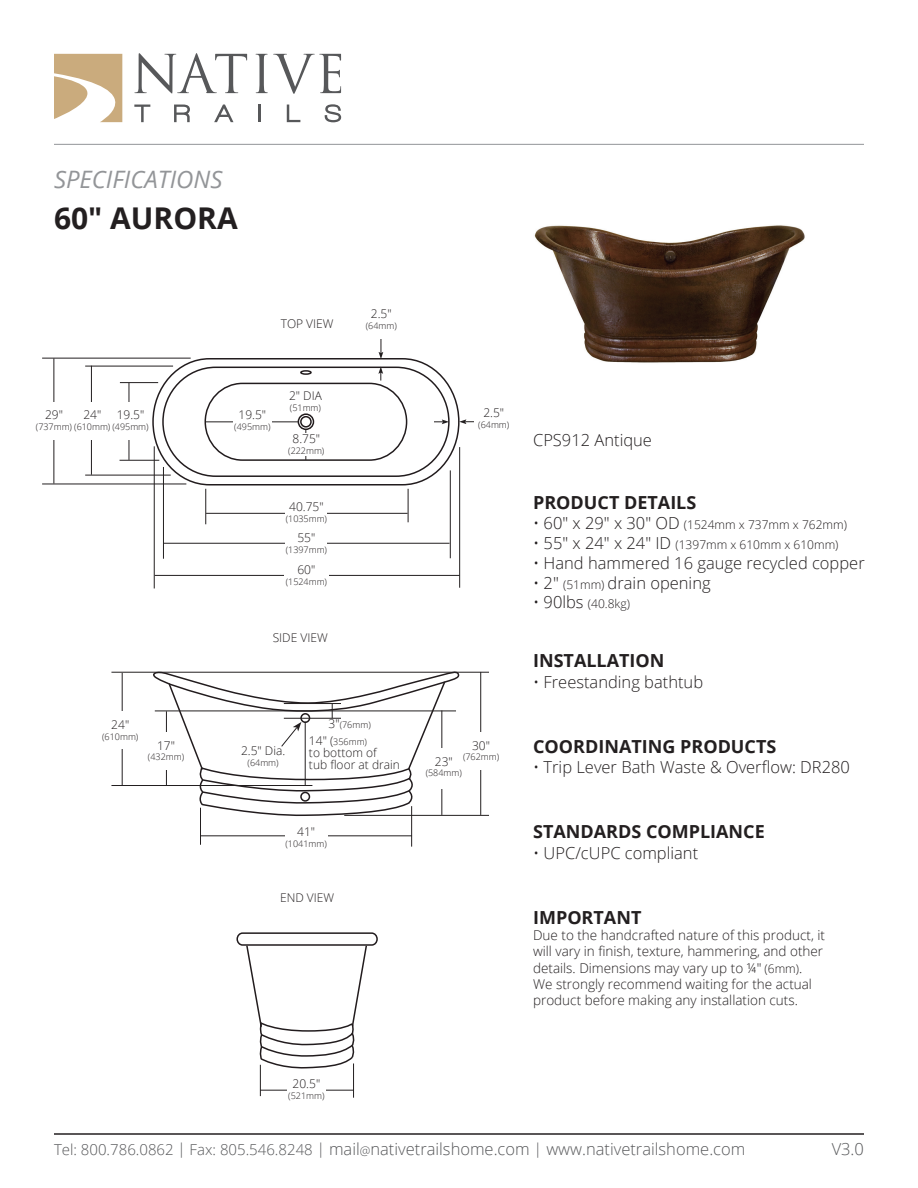
<style>
.page{position:relative;width:918px;height:1188px;background:#fff}
.page>*{position:absolute;margin:0;border:0;box-sizing:border-box;transform-origin:0 0}
.t1{font:700 30px "Open Sans";color:#231f20}
.t2{font:italic 24px "Open Sans";color:#939598}
.t3{font:700 18px "Open Sans";color:#231f20}
.t4{font:300 16.5px "Open Sans";color:#231f20}
.t5{font:300 16.5px "Open Sans";color:#57585a}
.t6{font:300 13.5px/16.2px "Open Sans";color:#231f20}
.t7{font:300 12px/12px "Open Sans";color:#231f20}
.t8{font:300 9px "Open Sans";color:#231f20}
.s1{font-size:16.5px}
.s2{font-size:12px}
.s3{font-size:15px}
</style>
<div class="page">
<img style="left:534px;top:225px;width:271px;height:138px">
<hr style="left:42px;top:358px;width:149px;height:1px;background:#231f20">
<hr style="left:42px;top:484px;width:144px;height:1px;background:#231f20">
<hr style="left:85px;top:366px;width:88px;height:1px;background:#231f20">
<hr style="left:85px;top:475px;width:86px;height:1px;background:#231f20">
<hr style="left:54px;top:358px;width:1px;height:126px;background:#231f20">
<hr style="left:91px;top:366px;width:1px;height:109px;background:#231f20">
<hr style="left:154px;top:446px;width:1px;height:142px;background:#231f20">
<hr style="left:459px;top:447px;width:1px;height:141px;background:#231f20">
<hr style="left:163px;top:467px;width:1px;height:92px;background:#231f20">
<hr style="left:450px;top:470px;width:1px;height:88px;background:#231f20">
<hr style="left:155px;top:575px;width:305px;height:1px;background:#231f20">
<hr style="left:164px;top:543px;width:286px;height:1px;background:#231f20">
<svg style="left:152px;top:339px;width:322px;height:147px"></svg>
<hr style="left:205px;top:489px;width:1px;height:35px;background:#231f20">
<hr style="left:408px;top:489px;width:1px;height:33px;background:#231f20">
<hr style="left:206px;top:513px;width:202px;height:1px;background:#231f20">
<hr style="left:120px;top:382px;width:38px;height:1px;background:#231f20">
<hr style="left:120px;top:460px;width:39px;height:1px;background:#231f20">
<hr style="left:129px;top:383px;width:1px;height:77px;background:#231f20">
<svg style="left:246px;top:946px;width:121px;height:124px"></svg>
<div style="left:236px;top:932px;width:142px;height:14px;border:2px solid #221c1e;border-radius:6px"></div>
<hr style="left:260px;top:1065px;width:1px;height:31px;background:#231f20">
<hr style="left:353px;top:1063px;width:1px;height:35px;background:#231f20">
<hr style="left:260px;top:1090px;width:94px;height:1px;background:#231f20">
<hr style="left:306px;top:429px;width:1px;height:31px;background:#231f20">
<hr style="left:205px;top:422px;width:93px;height:1px;background:#231f20">
<hr style="left:54px;top:1134px;width:810px;height:1px;background:#231f20">
<hr style="left:54px;top:144px;width:810px;height:1px;background:#939598">
<svg style="left:256px;top:54px;width:85px;height:40px"></svg>
<svg style="left:258px;top:105px;width:2px;height:17px"></svg>
<svg style="left:287px;top:105px;width:13px;height:17px"></svg>
<svg style="left:325px;top:104px;width:16px;height:18px"></svg>
<svg style="left:54px;top:53px;width:193px;height:69px"></svg>
<div style="left:111px;top:402px;width:39px;height:37px;background:#fff"></div>
<div style="left:233px;top:402px;width:39px;height:37px;background:#fff"></div>
<div style="left:286px;top:434px;width:41px;height:22px;background:#fff"></div>
<div style="left:272px;top:389px;width:67px;height:23px;background:#fff"></div>
<div style="left:73px;top:402px;width:38px;height:37px;background:#fff"></div>
<div style="left:287px;top:1071px;width:39px;height:37px;background:#fff"></div>
<div style="left:35px;top:402px;width:38px;height:37px;background:#fff"></div>
<div style="left:286px;top:494px;width:41px;height:41px;background:#fff"></div>
<div style="left:286px;top:525px;width:41px;height:40px;background:#fff"></div>
<div style="left:284px;top:557px;width:44px;height:43px;background:#fff"></div>
<hr style="left:200px;top:808px;width:1px;height:37px;background:#231f20">
<hr style="left:411px;top:806px;width:1px;height:41px;background:#231f20">
<hr style="left:200px;top:835px;width:212px;height:1px;background:#231f20">
<hr style="left:111px;top:672px;width:378px;height:1px;background:#231f20">
<hr style="left:480px;top:672px;width:1px;height:143px;background:#231f20">
<hr style="left:111px;top:785px;width:201px;height:1px;background:#231f20">
<hr style="left:344px;top:815px;width:145px;height:1px;background:#231f20">
<hr style="left:122px;top:673px;width:1px;height:112px;background:#231f20">
<div style="left:101px;top:712px;width:38px;height:37px;background:#fff"></div>
<div style="left:285px;top:819px;width:42px;height:41px;background:#fff"></div>
<div style="left:462px;top:733px;width:38px;height:37px;background:#fff"></div>
<div style="left:300px;top:416px;width:12px;height:12px;border:2px solid #221c1e;border-radius:50%"></div>
<div style="left:298px;top:413px;width:16px;height:17px;border:2px solid #221c1e;border-radius:50%"></div>
<div style="left:300px;top:370px;width:12px;height:5px;border:2px solid #221c1e;border-radius:50%"></div>
<svg style="left:150px;top:671px;width:310px;height:146px"></svg>
<hr style="left:284px;top:703px;width:57px;height:1px;background:#231f20">
<hr style="left:284px;top:718px;width:57px;height:1px;background:#231f20">
<div style="left:324px;top:719px;width:51px;height:12px;background:#fff"></div>
<h2 class="t2" style="left:54px;top:166px;width:170px">SPECIFICATIONS</h2>
<h1 class="t1" style="left:54px;top:201px;width:185px">60" AURORA</h1>
<p class="t7" style="left:281px;top:319px;width:54px">TOP VIEW</p>
<p class="t7" style="left:371px;top:309px;width:22px">2.5"</p>
<p class="t8" style="left:366px;top:322px;width:33px">(64mm)</p>
<p class="t7" style="left:117px;top:410px;width:29px">19.5"</p>
<p class="t8" style="left:36px;top:423px;width:114px">(737mm) (610mm) (495mm)</p>
<p class="t7" style="left:45px;top:410px;width:19px">29"</p>
<p class="t7" style="left:83px;top:410px;width:19px">24"</p>
<p class="t7" style="left:239px;top:410px;width:29px">19.5"</p>
<p class="t8" style="left:234px;top:423px;width:38px">(495mm)</p>
<p class="t7" style="left:289px;top:391px;width:34px">2" DIA</p>
<p class="t8" style="left:290px;top:404px;width:33px">(51mm)</p>
<p class="t7" style="left:483px;top:408px;width:22px">2.5"</p>
<p class="t8" style="left:478px;top:421px;width:33px">(64mm)</p>
<p class="t7" style="left:293px;top:434px;width:29px">8.75"</p>
<p class="t8" style="left:288px;top:447px;width:38px">(222mm)</p>
<h3 class="t4" style="left:533px;top:434px;width:120px">CPS912 Antique</h3>
<p class="t7" style="left:289px;top:502px;width:36px">40.75"</p>
<p class="t8" style="left:286px;top:515px;width:43px">(1035mm)</p>
<p class="t7" style="left:297px;top:533px;width:19px">55"</p>
<p class="t8" style="left:286px;top:546px;width:43px">(1397mm)</p>
<p class="t7" style="left:297px;top:565px;width:19px">60"</p>
<p class="t8" style="left:286px;top:578px;width:43px">(1524mm)</p>
<h3 class="t3" style="left:533px;top:493px;width:165px">PRODUCT DETAILS</h3>
<p class="t7" style="left:533px;top:520px;width:315px"><span class="s1">• 60" x 29" x 30" OD</span> (1524mm x 737mm x 762mm)</p>
<p class="t7" style="left:533px;top:540px;width:307px"><span class="s1">• 55" x 24" x 24" ID</span> (1397mm x 610mm x 610mm)</p>
<h3 class="t4" style="left:533px;top:556px;width:333px">• Hand hammered 16 gauge recycled copper</h3>
<h3 class="t4" style="left:533px;top:576px;width:179px">• 2" <span class="s2">(51mm)</span> drain opening</h3>
<p class="t7" style="left:533px;top:599px;width:98px"><span class="s1">• 90lbs</span> (40.8kg)</p>
<p class="t7" style="left:273px;top:633px;width:57px">SIDE VIEW</p>
<h3 class="t3" style="left:533px;top:650px;width:133px">INSTALLATION</h3>
<h3 class="t4" style="left:533px;top:676px;width:172px">• Freestanding bathtub</h3>
<p class="t7" style="left:111px;top:720px;width:19px">24"</p>
<p class="t8" style="left:102px;top:733px;width:38px">(610mm)</p>
<p class="t7" style="left:157px;top:740px;width:19px">17"</p>
<p class="t8" style="left:148px;top:753px;width:38px">(432mm)</p>
<p class="t7" style="left:241px;top:746px;width:46px">2.5" Dia.</p>
<p class="t8" style="left:248px;top:759px;width:33px">(64mm)</p>
<p class="t8" style="left:329px;top:721px;width:44px"><span class="s2">3"</span>(76mm)</p>
<p class="t8" style="left:309px;top:738px;width:60px"><span class="s2">14" (</span>356mm)</p>
<p class="t7" style="left:309px;top:748px;width:92px">to bottom of<br>tub floor at drain</p>
<p class="t7" style="left:472px;top:740px;width:19px">30"</p>
<p class="t8" style="left:463px;top:753px;width:38px">(762mm)</p>
<p class="t7" style="left:435px;top:757px;width:19px">23"</p>
<p class="t8" style="left:426px;top:770px;width:38px">(584mm)</p>
<h3 class="t3" style="left:533px;top:736px;width:245px">COORDINATING PRODUCTS</h3>
<h3 class="t4" style="left:533px;top:756px;width:318px">• Trip Lever Bath Waste &amp; Overflow: DR280</h3>
<p class="t7" style="left:297px;top:827px;width:19px">41"</p>
<p class="t8" style="left:286px;top:840px;width:43px">(1041mm)</p>
<h3 class="t3" style="left:533px;top:821px;width:233px">STANDARDS COMPLIANCE</h3>
<h3 class="t4" style="left:533px;top:847px;width:167px">• UPC/cUPC compliant</h3>
<p class="t7" style="left:280px;top:893px;width:56px">END VIEW</p>
<h3 class="t3" style="left:533px;top:907px;width:110px">IMPORTANT</h3>
<p class="t6" style="left:533px;top:929px;width:293px">Due to the handcrafted nature of this product, it will vary in finish, texture, hammering, and other details. Dimensions may vary up to ¼" <span class="s2">(6mm)</span>.<br>We strongly recommend waiting for the actual product before making any installation cuts.</p>
<p class="t7" style="left:293px;top:1079px;width:29px">20.5"</p>
<p class="t8" style="left:288px;top:1092px;width:38px">(521mm)</p>
<h3 class="t5" style="left:54px;top:1143px;width:693px"><span class="s3">Tel: 800.786.0862 | Fax: 805.546.8248 |</span> mail<span class="s2">@</span>nativetrailshome.com <span class="s3">|</span> www.nativetrailshome.com</h3>
<h3 class="t5" style="left:832px;top:1143px;width:34px">V3.0</h3>
</div>
